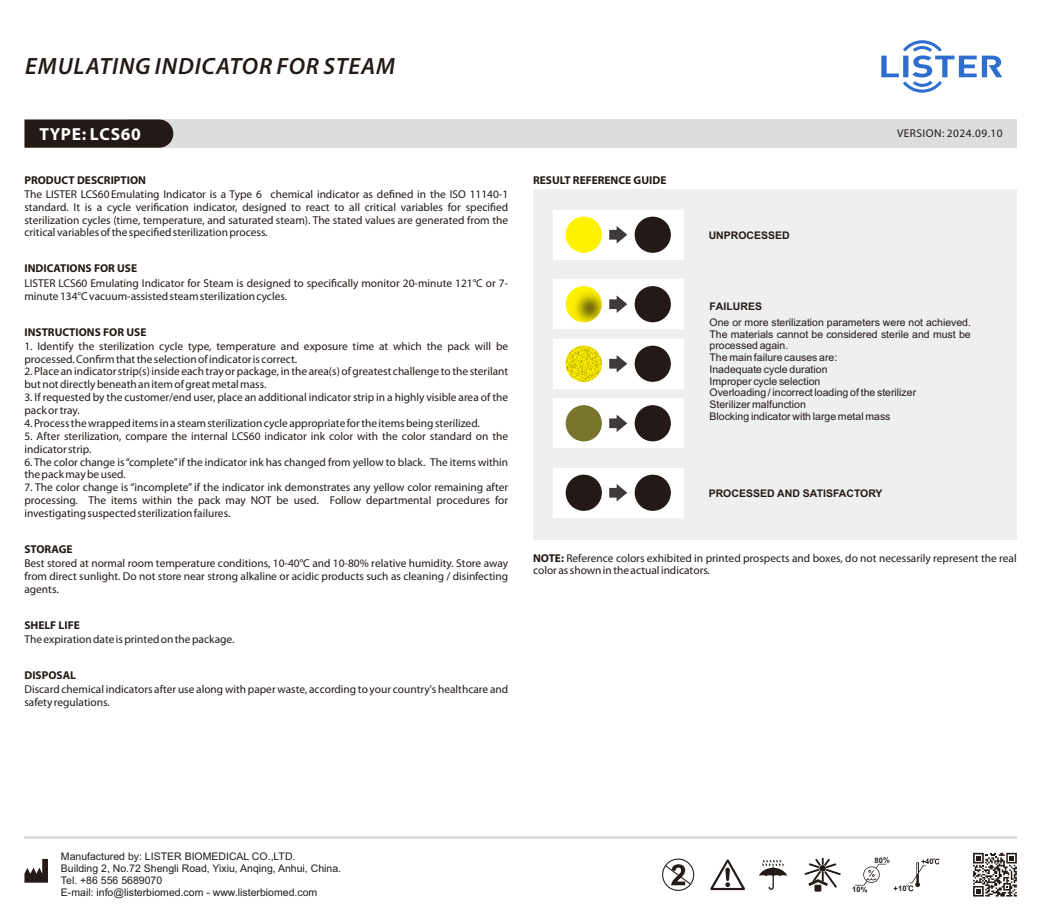
<style>
.page{position:relative;width:1042px;height:918px;background:#fff}
.page>*{position:absolute;margin:0;border:0;box-sizing:border-box;transform-origin:0 0}
.t1{font:italic 600 23.62px "Myriad Pro";letter-spacing:.035em;color:#231916}
.t2{font:700 17.5px "Myriad Pro";letter-spacing:.04em;color:#fff}
.t3{font:11.38px/13px "Myriad Pro";color:#231916}
.t4{font:700 11.38px "Myriad Pro";color:#231916}
.t5{font:11.38px "Myriad Pro";letter-spacing:.04em;color:#231916}
.t6{font:10.5px/11.7px "Arial";color:#231916}
.t7{font:10.5px/11.7px "Arial";color:#1d1d1b}
.t8{font:700 10.5px "Arial";color:#231916}
.t9{font:700 7.52px "Arial";color:#231916}
.s1{font-weight:700}
</style>
<div class="page">
<svg style="left:881px;top:40px;width:121px;height:53px"></svg>
<div style="left:128px;top:119px;width:889px;height:29px;background:#dcdddd"></div>
<svg style="left:24px;top:119px;width:149px;height:29px;background:#2c2320"></svg>
<svg style="left:973px;top:853px;width:44px;height:43px"></svg>
<hr style="left:24px;top:836px;width:993px;height:3px;background:#dcdddd">
<svg style="left:24px;top:859px;width:24px;height:23px"></svg>
<div style="left:662px;top:858px;width:32px;height:33px;border:1px solid #231916;border-radius:50%"></div>
<svg style="left:664px;top:864px;width:28px;height:21px"></svg>
<svg style="left:759px;top:859px;width:28px;height:31px"></svg>
<svg style="left:710px;top:859px;width:35px;height:31px"></svg>
<svg style="left:855px;top:857px;width:84px;height:35px"></svg>
<svg style="left:805px;top:858px;width:35px;height:33px"></svg>
<div style="left:533px;top:190px;width:484px;height:350px;background:#eeefef"></div>
<div style="left:553px;top:210px;width:130px;height:49px;background:#fff"></div>
<div style="left:566px;top:217px;width:36px;height:36px;background:#fff100;border-radius:50%"></div>
<div style="left:634px;top:217px;width:37px;height:36px;background:#231916;border-radius:50%"></div>
<svg style="left:609px;top:226px;width:18px;height:17px"></svg>
<div style="left:553px;top:279px;width:130px;height:50px;background:#fff"></div>
<div style="left:566px;top:286px;width:36px;height:36px;background:#fff100;border-radius:50%"></div>
<img style="left:570px;top:289px;width:32px;height:33px">
<div style="left:553px;top:339px;width:130px;height:49px;background:#fff"></div>
<img style="left:566px;top:346px;width:36px;height:36px;border-radius:50%">
<div style="left:553px;top:398px;width:130px;height:50px;background:#fff"></div>
<div style="left:566px;top:405px;width:36px;height:36px;background:#79752c;border-radius:50%"></div>
<div style="left:553px;top:468px;width:130px;height:49px;background:#fff"></div>
<div style="left:566px;top:475px;width:36px;height:36px;background:#231916;border-radius:50%"></div>
<div style="left:634px;top:286px;width:37px;height:36px;background:#231916;border-radius:50%"></div>
<svg style="left:609px;top:295px;width:18px;height:18px"></svg>
<div style="left:634px;top:346px;width:37px;height:36px;background:#231916;border-radius:50%"></div>
<svg style="left:609px;top:355px;width:18px;height:17px"></svg>
<div style="left:634px;top:405px;width:37px;height:36px;background:#231916;border-radius:50%"></div>
<svg style="left:609px;top:414px;width:18px;height:18px"></svg>
<div style="left:634px;top:475px;width:37px;height:36px;background:#231916;border-radius:50%"></div>
<svg style="left:609px;top:484px;width:18px;height:17px"></svg>
<h1 class="t1" style="left:25px;top:56px;width:371px">EMULATING INDICATOR FOR STEAM</h1>
<h2 class="t2" style="left:40px;top:126px;width:103px">TYPE: LCS60</h2>
<p class="t4" style="left:24px;top:175px;width:123px">PRODUCT DESCRIPTION</p>
<p class="t3" style="left:24px;top:188px;width:485px;text-align:justify">The LISTER LCS60 Emulating Indicator is a Type 6 chemical indicator as defined in the ISO 11140-1 standard. It is a cycle verification indicator, designed to react to all critical variables for specified sterilization cycles (time, temperature, and saturated steam). The stated values are generated from the critical variables of the specified sterilization process.</p>
<p class="t4" style="left:24px;top:264px;width:114px">INDICATIONS FOR USE</p>
<p class="t3" style="left:24px;top:277px;width:485px">LISTER LCS60 Emulating Indicator for Steam is designed to specifically monitor 20-minute 121°C or 7- minute 134°C vacuum-assisted steam sterilization cycles.</p>
<p class="t4" style="left:24px;top:327px;width:123px">INSTRUCTIONS FOR USE</p>
<p class="t3" style="left:24px;top:340px;width:485px">1. Identify the sterilization cycle type, temperature and exposure time at which the pack will be processed. Confirm that the selection of indicator is correct.</p>
<p class="t3" style="left:24px;top:366px;width:485px">2. Place an indicator strip(s) inside each tray or package, in the area(s) of greatest challenge to the sterilant but not directly beneath an item of great metal mass.</p>
<p class="t3" style="left:24px;top:392px;width:485px">3. If requested by the customer/end user, place an additional indicator strip in a highly visible area of the pack or tray.</p>
<p class="t3" style="left:24px;top:418px;width:457px">4. Process the wrapped items in a steam sterilization cycle appropriate for the items being sterilized.</p>
<p class="t3" style="left:24px;top:430px;width:485px">5. After sterilization, compare the internal LCS60 indicator ink color with the color standard on the indicator strip.</p>
<p class="t3" style="left:24px;top:456px;width:485px">6. The color change is “complete”if the indicator ink has changed from yellow to black. The items within the pack may be used.</p>
<p class="t3" style="left:24px;top:482px;width:485px;text-align:justify">7. The color change is “incomplete” if the indicator ink demonstrates any yellow color remaining after processing. The items within the pack may NOT be used. Follow departmental procedures for investigating suspected sterilization failures.</p>
<p class="t4" style="left:24px;top:544px;width:50px">STORAGE</p>
<p class="t3" style="left:24px;top:558px;width:485px;text-align:justify">Best stored at normal room temperature conditions, 10-40°C and 10-80% relative humidity. Store away from direct sunlight. Do not store near strong alkaline or acidic products such as cleaning / disinfecting agents.</p>
<p class="t4" style="left:24px;top:620px;width:57px">SHELF LIFE</p>
<p class="t3" style="left:24px;top:634px;width:211px">The expiration date is printed on the package.</p>
<p class="t4" style="left:24px;top:670px;width:53px">DISPOSAL</p>
<p class="t3" style="left:24px;top:684px;width:485px">Discard chemical indicators after use along with paper waste, according to your country's healthcare and safety regulations.</p>
<p class="t4" style="left:533px;top:175px;width:135px">RESULT REFERENCE GUIDE</p>
<p class="t8" style="left:709px;top:231px;width:83px">UNPROCESSED</p>
<p class="t5" style="left:897px;top:129px;width:107px">VERSION: 2024.09.10</p>
<p class="t8" style="left:709px;top:303px;width:54px">FAILURES</p>
<p class="t6" style="left:709px;top:317px;width:263px">One or more sterilization parameters were not achieved.<br>The materials cannot be considered sterile and must be processed again.<br>The main failure causes are:<br>Inadequate cycle duration<br>Improper cycle selection<br>Overloading / incorrect loading of the sterilizer<br>Sterilizer malfunction<br>Blocking indicator with large metal mass</p>
<p class="t8" style="left:709px;top:489px;width:175px">PROCESSED AND SATISFACTORY</p>
<p class="t3" style="left:533px;top:552px;width:485px"><span class="s1">NOTE:</span> Reference colors exhibited in printed prospects and boxes, do not necessarily represent the real color as shown in the actual indicators.</p>
<p class="t7" style="left:61px;top:851px;width:282px">Manufactured by: LISTER BIOMEDICAL CO.,LTD.<br>Building 2, No.72 Shengli Road, Yixiu, Anqing, Anhui, China.<br>Tel. +86 556 5689070<br>E-mail: info@listerbiomed.com - www.listerbiomed.com</p>
<p class="t9" style="left:852px;top:886px;width:10px">10</p>
<p class="t9" style="left:874px;top:857px;width:10px">80</p>
<p class="t9" style="left:898px;top:885px;width:10px">10</p>
<p class="t9" style="left:925px;top:859px;width:10px">40</p>
</div>
